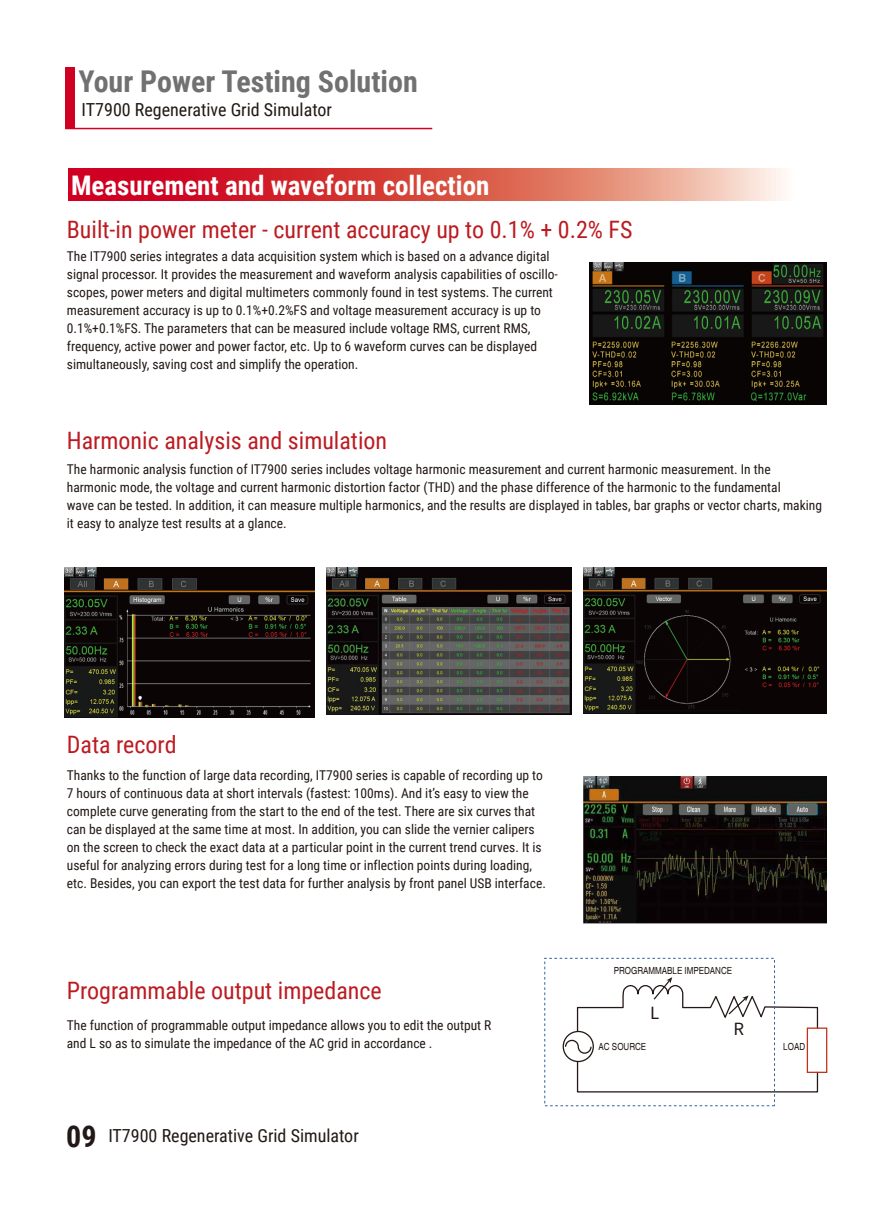
<style>
.page{position:relative;width:893px;height:1212px;background:#fff}
.page>*{position:absolute;margin:0;border:0;box-sizing:border-box;transform-origin:0 0}
.t1{font:700 30px "Roboto Condensed";color:#727171}
.t2{font:700 27px "Roboto Condensed";color:#fff}
.t3{font:24px "Roboto Condensed";color:#bc1b21}
.t4{font:18px "Roboto Condensed";color:#221815}
.t5{font:16.8px "Source Han Sans CN";color:#221714}
.t6{font:13.5px/18px "Roboto Condensed";color:#221815}
.t7{font:condensed 9.75px "Helvetica";color:#221815}
.s1{font-weight:700;font-size:30px}
</style>
<div class="page">
<img style="left:589px;top:262px;width:238px;height:143px">
<svg style="left:68px;top:169px;width:717px;height:31px;background:#dc5755"></svg>
<img style="left:65px;top:567px;width:249px;height:150px">
<img style="left:327px;top:567px;width:244px;height:147px">
<img style="left:583px;top:567px;width:244px;height:147px">
<div style="left:562px;top:1031px;width:32px;height:31px;border:1px solid #231815;border-radius:50%"></div>
<svg style="left:564px;top:1039px;width:28px;height:15px"></svg>
<svg style="left:576px;top:1060px;width:243px;height:33px"></svg>
<svg style="left:576px;top:977px;width:243px;height:56px"></svg>
<div style="left:544px;top:958px;width:231px;height:148px;border:1px dashed #2b62a0"></div>
<div style="left:807px;top:1027px;width:20px;height:46px;border:1px solid #c0321f"></div>
<img style="left:583px;top:776px;width:244px;height:147px">
<div style="left:65px;top:67px;width:10px;height:62px;background:#cf0022"></div>
<hr style="left:65px;top:128px;width:367px;height:1px;background:#cf0022">
<h1 class="t1" style="left:78px;top:61px;width:341px">Your Power Testing Solution</h1>
<h3 class="t4" style="left:82px;top:97px;width:252px">IT7900 Regenerative Grid Simulator</h3>
<h2 class="t2" style="left:71px;top:167px;width:420px">Measurement and waveform collection</h2>
<h3 class="t3" style="left:67px;top:212px;width:567px">Built-in power meter - current accuracy up to 0.1% + 0.2% FS</h3>
<p class="t6" style="left:67px;top:247px;width:492px">The IT7900 series integrates a data acquisition system which is based on a advance digital signal processor. It provides the measurement and waveform analysis capabilities of oscillo&shy;scopes, power meters and digital multimeters commonly found in test systems. The current measurement accuracy is up to 0.1%+0.2%FS and voltage measurement accuracy is up to 0.1%+0.1%FS. The parameters that can be measured include voltage RMS, current RMS, frequency, active power and power factor, etc. Up to 6 waveform curves can be displayed simultaneously, saving cost and simplify the operation.</p>
<h3 class="t3" style="left:67px;top:424px;width:322px">Harmonic analysis and simulation</h3>
<p class="t6" style="left:67px;top:460px;width:757px">The harmonic analysis function of IT7900 series includes voltage harmonic measurement and current harmonic measurement. In the harmonic mode, the voltage and current harmonic distortion factor (THD) and the phase difference of the harmonic to the fundamental<br>wave can be tested. In addition, it can measure multiple harmonics, and the results are displayed in tables, bar graphs or vector charts, making it easy to analyze test results at a glance.</p>
<h3 class="t3" style="left:67px;top:728px;width:111px">Data record</h3>
<p class="t6" style="left:67px;top:766px;width:480px">Thanks to the function of large data recording, IT7900 series is capable of recording up to 7 hours of continuous data at short intervals (fastest: 100ms). And it’s easy to view the complete curve generating from the start to the end of the test. There are six curves that can be displayed at the same time at most. In addition, you can slide the vernier calipers on the screen to check the exact data at a particular point in the current trend curves. It is useful for analyzing errors during test for a long time or inflection points during loading, etc. Besides, you can export the test data for further analysis by front panel USB interface.</p>
<h3 class="t3" style="left:67px;top:973px;width:316px">Programmable output impedance</h3>
<p class="t6" style="left:67px;top:1016px;width:426px">The function of programmable output impedance allows you to edit the output R and L so as to simulate the impedance of the AC grid in accordance .</p>
<h3 class="t4" style="left:66px;top:1123px;width:294px"><span class="s1">09</span> IT7900 Regenerative Grid Simulator</h3>
<p class="t7" style="left:614px;top:965px;width:120px">PROGRAMMABLE IMPEDANCE</p>
<p class="t5" style="left:650px;top:1003px;width:11px">L</p>
<p class="t5" style="left:733px;top:1019px;width:12px">R</p>
<p class="t7" style="left:598px;top:1040px;width:49px">AC SOURCE</p>
<p class="t7" style="left:783px;top:1041px;width:23px">LOAD</p>
</div>
